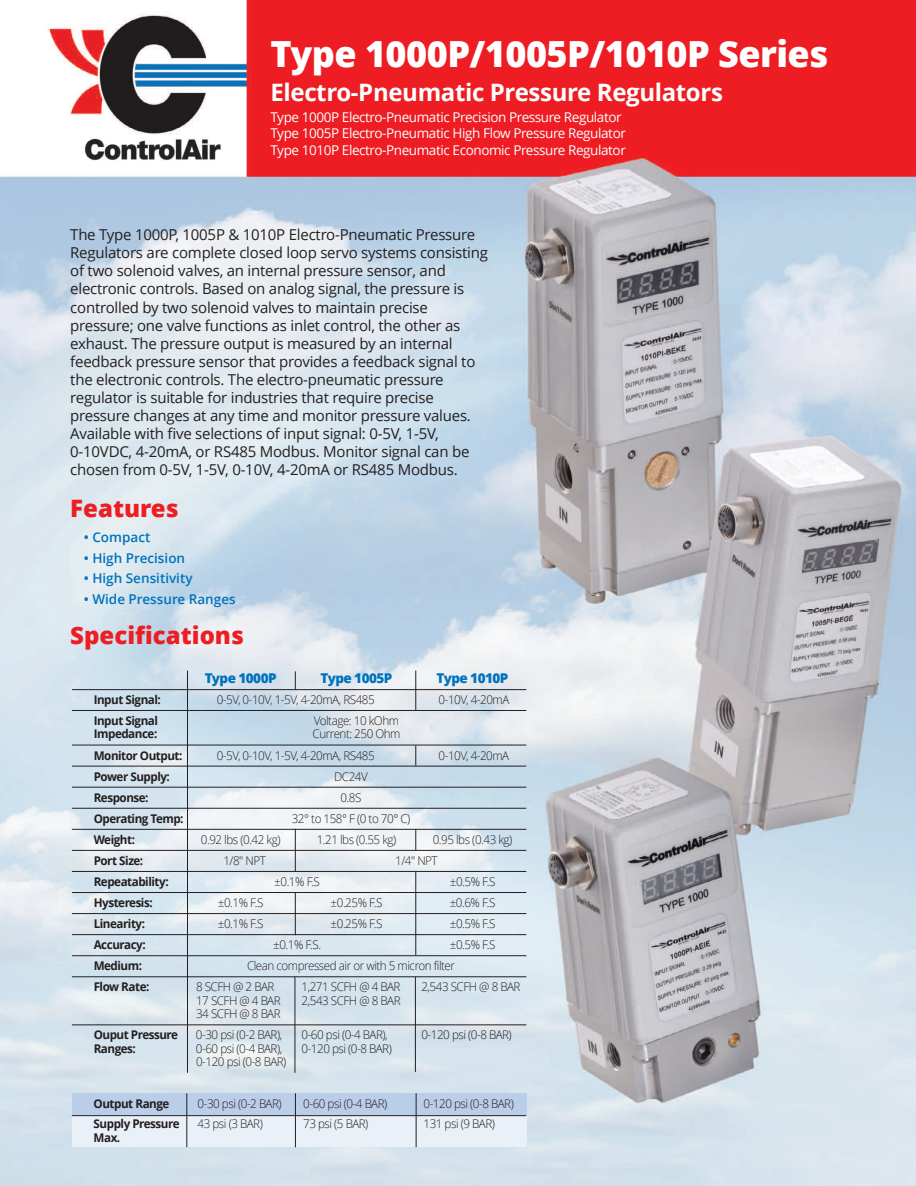
<style>
.page{position:relative;width:916px;height:1186px;background:#fff}
.page>*{position:absolute;margin:0;border:0;box-sizing:border-box;transform-origin:0 0}
.t1{font:800 36px "Open Sans";letter-spacing:-.015em;color:#fff}
.t2{font:700 24px "Open Sans";letter-spacing:-.015em;color:#fff}
.t3{font:800 24px "Open Sans";color:#ee1d23}
.t4{font:15px/18.1px "Open Sans";letter-spacing:-.015em;color:#231f20}
.t5{font:13.5px/16.4px "Open Sans";letter-spacing:-.03em;color:#fff}
.t6{font:600 13.5px "Open Sans";color:#0072bc}
.t7{font:800 13.5px "Open Sans";letter-spacing:-.04em;color:#0072bc}
.t8{font:300 12px "Open Sans";letter-spacing:-.04em;color:#231f20}
.t9{font:700 12px "Open Sans";letter-spacing:-.04em;color:#231f20}
</style>
<div class="page">
<img style="left:0;top:0;width:916px;height:1186px">
<hr style="left:72px;top:689px;width:454px;height:1px;background:#231f20">
<hr style="left:72px;top:710px;width:454px;height:1px;background:#231f20">
<hr style="left:72px;top:744px;width:454px;height:1px;background:#231f20">
<hr style="left:72px;top:765px;width:454px;height:1px;background:#231f20">
<hr style="left:72px;top:787px;width:454px;height:1px;background:#231f20">
<hr style="left:72px;top:808px;width:454px;height:1px;background:#231f20">
<hr style="left:72px;top:829px;width:454px;height:1px;background:#231f20">
<hr style="left:72px;top:850px;width:454px;height:1px;background:#231f20">
<hr style="left:72px;top:871px;width:454px;height:1px;background:#231f20">
<hr style="left:72px;top:892px;width:454px;height:1px;background:#231f20">
<hr style="left:72px;top:913px;width:454px;height:1px;background:#231f20">
<hr style="left:72px;top:934px;width:454px;height:1px;background:#231f20">
<hr style="left:72px;top:955px;width:454px;height:1px;background:#231f20">
<hr style="left:72px;top:976px;width:454px;height:1px;background:#231f20">
<hr style="left:72px;top:1024px;width:454px;height:1px;background:#231f20">
<hr style="left:187px;top:670px;width:1px;height:402px;background:#231f20">
<hr style="left:415px;top:670px;width:1px;height:40px;background:#231f20">
<hr style="left:415px;top:871px;width:1px;height:84px;background:#231f20">
<svg style="left:415px;top:830px;width:1px;height:20px"></svg>
<svg style="left:415px;top:745px;width:1px;height:21px"></svg>
<svg style="left:295px;top:671px;width:1px;height:18px"></svg>
<hr style="left:295px;top:892px;width:1px;height:43px;background:#231f20">
<hr style="left:295px;top:829px;width:1px;height:42px;background:#231f20">
<hr style="left:415px;top:977px;width:1px;height:95px;background:#231f20">
<hr style="left:294px;top:977px;width:1px;height:95px;background:#231f20">
<div style="left:72px;top:1093px;width:454px;height:22px;background:#bacde9"></div>
<div style="left:72px;top:1115px;width:454px;height:32px;background:#eaf0f8"></div>
<hr style="left:72px;top:1115px;width:454px;height:1px;background:#231f20">
<hr style="left:186px;top:1093px;width:1px;height:54px;background:#231f20">
<hr style="left:295px;top:1093px;width:1px;height:54px;background:#231f20">
<hr style="left:416px;top:1093px;width:1px;height:54px;background:#231f20">
<h1 class="t1" style="left:270px;top:26px;width:559px">Type 1000P/1005P/1010P Series</h1>
<h2 class="t2" style="left:270px;top:75px;width:454px">Electro-Pneumatic Pressure Regulators</h2>
<p class="t5" style="left:270px;top:109px;width:357px">Type 1000P Electro-Pneumatic Precision Pressure Regulator<br>Type 1005P Electro-Pneumatic High Flow Pressure Regulator<br>Type 1010P Electro-Pneumatic Economic Pressure Regulator</p>
<p class="t4" style="left:70px;top:225px;width:419px">The Type 1000P, 1005P &amp; 1010P Electro-Pneumatic Pressure Regulators are complete closed loop servo systems consisting of two solenoid valves, an internal pressure sensor, and electronic controls. Based on analog signal, the pressure is controlled by two solenoid valves to maintain precise pressure; one valve functions as inlet control, the other as exhaust. The pressure output is measured by an internal feedback pressure sensor that provides a feedback signal to the electronic controls. The electro-pneumatic pressure regulator is suitable for industries that require precise pressure changes at any time and monitor pressure values.<br>Available with five selections of input signal: 0-5V, 1-5V, 0-10VDC, 4-20mA, or RS485 Modbus. Monitor signal can be chosen from 0-5V, 1-5V, 0-10V, 4-20mA or RS485 Modbus.</p>
<h2 class="t3" style="left:70px;top:490px;width:110px">Features</h2>
<p class="t6" style="left:84px;top:528px;width:68px">• Compact</p>
<p class="t6" style="left:84px;top:548px;width:103px">• High Precision</p>
<p class="t6" style="left:84px;top:569px;width:110px">• High Sensitivity</p>
<p class="t6" style="left:84px;top:589px;width:153px">• Wide Pressure Ranges</p>
<h2 class="t3" style="left:70px;top:617px;width:175px">Specifications</h2>
<p class="t7" style="left:205px;top:667px;width:73px">Type 1000P</p>
<p class="t7" style="left:320px;top:667px;width:73px">Type 1005P</p>
<p class="t7" style="left:436px;top:667px;width:73px">Type 1010P</p>
<p class="t9" style="left:94px;top:691px;width:69px">Input Signal:</p>
<p class="t8" style="left:217px;top:691px;width:160px">0-5V, 0-10V, 1-5V, 4-20mA, RS485</p>
<p class="t8" style="left:438px;top:691px;width:72px">0-10V, 4-20mA</p>
<p class="t9" style="left:94px;top:712px;width:66px">Input Signal</p>
<p class="t8" style="left:314px;top:712px;width:87px">Voltage: 10 kOhm</p>
<p class="t9" style="left:94px;top:725px;width:65px">Impedance:</p>
<p class="t8" style="left:312px;top:726px;width:89px">Current: 250 Ohm</p>
<p class="t9" style="left:94px;top:746px;width:90px">Monitor Output:</p>
<p class="t8" style="left:217px;top:747px;width:160px">0-5V, 0-10V, 1-5V, 4-20mA, RS485</p>
<p class="t8" style="left:438px;top:747px;width:72px">0-10V, 4-20mA</p>
<p class="t9" style="left:94px;top:768px;width:78px">Power Supply:</p>
<p class="t8" style="left:334px;top:768px;width:35px">DC24V</p>
<p class="t9" style="left:94px;top:789px;width:56px">Response:</p>
<p class="t8" style="left:340px;top:789px;width:23px">0.8S</p>
<p class="t9" style="left:94px;top:810px;width:91px">Operating Temp:</p>
<p class="t8" style="left:292px;top:810px;width:120px">32° to 158° F (0 to 70° C)</p>
<p class="t9" style="left:94px;top:831px;width:43px">Weight:</p>
<p class="t8" style="left:201px;top:831px;width:81px">0.92 lbs (0.42 kg)</p>
<p class="t8" style="left:317px;top:831px;width:81px">1.21 lbs (0.55 kg)</p>
<p class="t8" style="left:433px;top:831px;width:81px">0.95 lbs (0.43 kg)</p>
<p class="t9" style="left:94px;top:852px;width:51px">Port Size:</p>
<p class="t8" style="left:223px;top:852px;width:44px">1/8" NPT</p>
<p class="t8" style="left:395px;top:852px;width:44px">1/4" NPT</p>
<p class="t9" style="left:94px;top:873px;width:76px">Repeatability:</p>
<p class="t8" style="left:274px;top:873px;width:47px">±0.1% F.S</p>
<p class="t8" style="left:450px;top:873px;width:47px">±0.5% F.S</p>
<p class="t9" style="left:94px;top:894px;width:60px">Hysteresis:</p>
<p class="t8" style="left:218px;top:894px;width:47px">±0.1% F.S</p>
<p class="t8" style="left:330px;top:894px;width:53px">±0.25% F.S</p>
<p class="t8" style="left:450px;top:894px;width:47px">±0.6% F.S</p>
<p class="t9" style="left:94px;top:915px;width:53px">Linearity:</p>
<p class="t8" style="left:218px;top:915px;width:47px">±0.1% F.S</p>
<p class="t8" style="left:331px;top:915px;width:53px">±0.25% F.S</p>
<p class="t8" style="left:450px;top:915px;width:47px">±0.5% F.S</p>
<p class="t9" style="left:94px;top:936px;width:53px">Accuracy:</p>
<p class="t8" style="left:273px;top:936px;width:49px">±0.1% F.S.</p>
<p class="t8" style="left:450px;top:936px;width:47px">±0.5% F.S</p>
<p class="t9" style="left:94px;top:957px;width:50px">Medium:</p>
<p class="t8" style="left:247px;top:957px;width:209px">Clean compressed air or with 5 micron filter</p>
<p class="t9" style="left:94px;top:978px;width:57px">Flow Rate:</p>
<p class="t8" style="left:196px;top:978px;width:80px">8 SCFH @ 2 BAR</p>
<p class="t8" style="left:301px;top:978px;width:100px">1,271 SCFH @ 4 BAR</p>
<p class="t8" style="left:421px;top:978px;width:100px">2,543 SCFH @ 8 BAR</p>
<p class="t8" style="left:196px;top:992px;width:86px">17 SCFH @ 4 BAR</p>
<p class="t8" style="left:301px;top:992px;width:100px">2,543 SCFH @ 8 BAR</p>
<p class="t8" style="left:196px;top:1005px;width:86px">34 SCFH @ 8 BAR</p>
<p class="t9" style="left:94px;top:1026px;width:86px">Ouput Pressure</p>
<p class="t8" style="left:196px;top:1026px;width:88px">0-30 psi (0-2 BAR),</p>
<p class="t8" style="left:301px;top:1026px;width:88px">0-60 psi (0-4 BAR),</p>
<p class="t8" style="left:421px;top:1026px;width:92px">0-120 psi (0-8 BAR)</p>
<p class="t9" style="left:94px;top:1040px;width:44px">Ranges:</p>
<p class="t8" style="left:196px;top:1040px;width:88px">0-60 psi (0-4 BAR),</p>
<p class="t8" style="left:301px;top:1040px;width:92px">0-120 psi (0-8 BAR)</p>
<p class="t8" style="left:196px;top:1053px;width:92px">0-120 psi (0-8 BAR)</p>
<p class="t9" style="left:94px;top:1095px;width:77px">Output Range</p>
<p class="t8" style="left:198px;top:1096px;width:86px">0-30 psi (0-2 BAR)</p>
<p class="t8" style="left:303px;top:1096px;width:86px">0-60 psi (0-4 BAR)</p>
<p class="t8" style="left:423px;top:1096px;width:92px">0-120 psi (0-8 BAR)</p>
<p class="t9" style="left:94px;top:1115px;width:87px">Supply Pressure</p>
<p class="t8" style="left:198px;top:1115px;width:67px">43 psi (3 BAR)</p>
<p class="t8" style="left:303px;top:1115px;width:67px">73 psi (5 BAR)</p>
<p class="t8" style="left:423px;top:1115px;width:73px">131 psi (9 BAR)</p>
<p class="t9" style="left:94px;top:1128px;width:28px">Max.</p>
</div>
